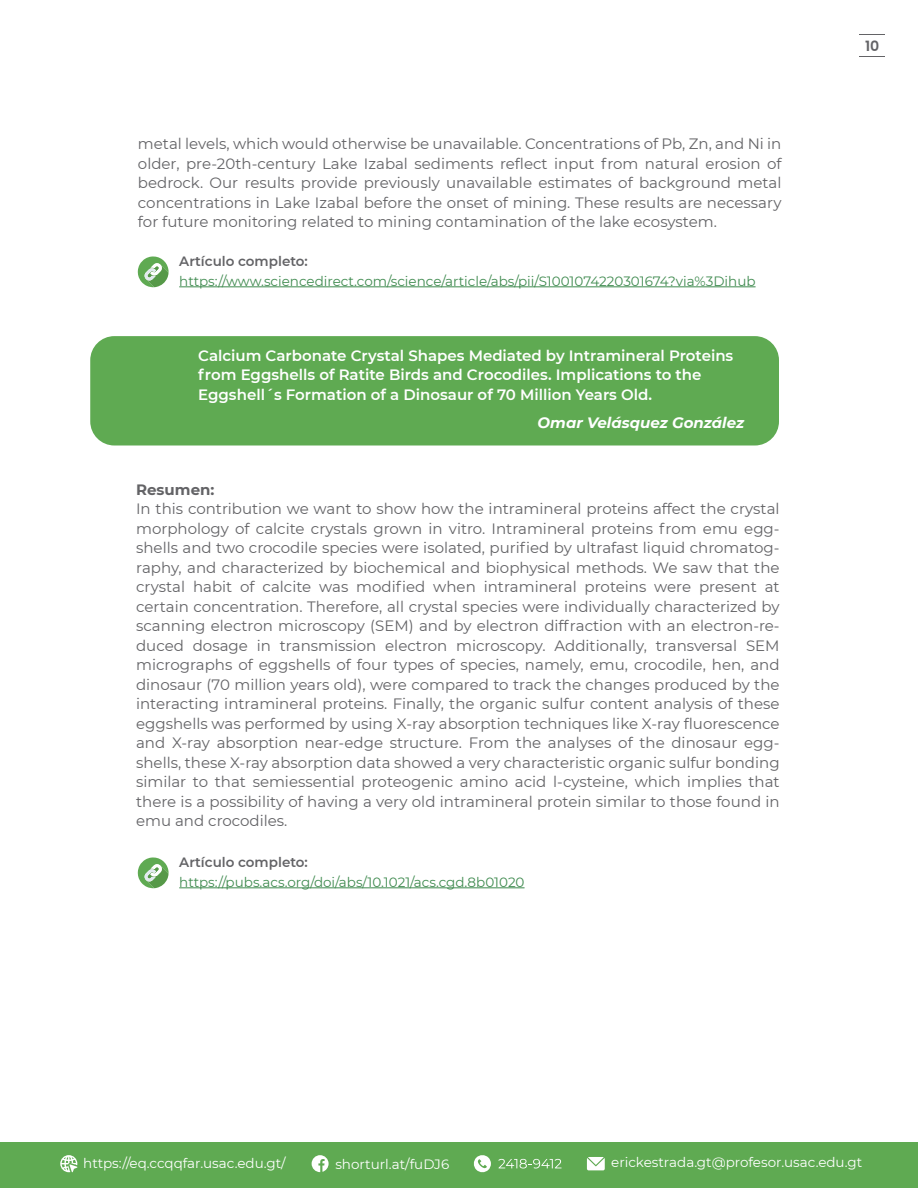
<style>
.page{position:relative;width:918px;height:1188px;background:#fff}
.page>*{position:absolute;margin:0;border:0;box-sizing:border-box;transform-origin:0 0}
.t1{font:15px/19.5px "Montserrat";color:#636366;text-align:justify}
.t2{font:600 15px/19.5px "Montserrat";color:#fff}
.t3{font:italic 700 15px "Montserrat";color:#fff}
.t4{font:700 15px "Montserrat";color:#636366}
.t5{font:600 14.25px "Poppins";color:#636366}
.t6{font:13.5px "Montserrat";color:#408b50}
.t7{font:13.5px "Montserrat";color:#fff}
.t8{font:600 13.5px "Montserrat";color:#636366}
</style>
<div class="page">
<svg style="left:138px;top:256px;width:31px;height:31px"></svg>
<hr style="left:179px;top:286px;width:577px;height:1px;background:#408b50">
<svg style="left:138px;top:857px;width:31px;height:31px"></svg>
<hr style="left:179px;top:887px;width:346px;height:1px;background:#408b50">
<div style="left:90px;top:336px;width:689px;height:110px;background:#5faa52;border-radius:24px"></div>
<div style="left:0;top:1142px;width:918px;height:46px;background:#5faa52"></div>
<svg style="left:312px;top:1155px;width:17px;height:17px"></svg>
<svg style="left:587px;top:1157px;width:18px;height:13px"></svg>
<svg style="left:498px;top:1159px;width:64px;height:9px"></svg>
<svg style="left:473px;top:1155px;width:18px;height:18px"></svg>
<svg style="left:60px;top:1155px;width:17px;height:17px"></svg>
<svg style="left:860px;top:34px;width:25px;height:1px"></svg>
<p class="t1" style="left:138px;top:134px;width:645px">metal levels, which would otherwise be unavailable. Concentrations of Pb, Zn, and Ni in older, pre-20th-century Lake Izabal sediments reflect input from natural erosion of bedrock. Our results provide previously unavailable estimates of background metal concentrations in Lake Izabal before the onset of mining. These results are necessary for future monitoring related to mining contamination of the lake ecosystem.</p>
<p class="t8" style="left:179px;top:252px;width:130px">Artículo completo:</p>
<p class="t6" style="left:179px;top:272px;width:578px">https://www.sciencedirect.com/science/article/abs/pii/S1001074220301674?via%3Dihub</p>
<p class="t2" style="left:198px;top:345px;width:537px">Calcium Carbonate Crystal Shapes Mediated by Intramineral Proteins from Eggshells of Ratite Birds and Crocodiles. Implications to the<br>Eggshell´s Formation of a Dinosaur of 70 Million Years Old.</p>
<p class="t3" style="left:538px;top:412px;width:208px">Omar Velásquez González</p>
<p class="t4" style="left:136px;top:478px;width:80px">Resumen:</p>
<p class="t1" style="left:136px;top:499px;width:645px">In this contribution we want to show how the intramineral proteins affect the crystal morphology of calcite crystals grown in vitro. Intramineral proteins from emu egg&shy;shells and two crocodile species were isolated, purified by ultrafast liquid chromatog&shy;raphy, and characterized by biochemical and biophysical methods. We saw that the crystal habit of calcite was modified when intramineral proteins were present at certain concentration. Therefore, all crystal species were individually characterized by scanning electron microscopy (SEM) and by electron diffraction with an electron-re&shy;duced dosage in transmission electron microscopy. Additionally, transversal SEM micrographs of eggshells of four types of species, namely, emu, crocodile, hen, and dinosaur (70 million years old), were compared to track the changes produced by the interacting intramineral proteins. Finally, the organic sulfur content analysis of these eggshells was performed by using X-ray absorption techniques like X-ray fluorescence and X-ray absorption near-edge structure. From the analyses of the dinosaur egg&shy;shells, these X-ray absorption data showed a very characteristic organic sulfur bonding similar to that semiessential proteogenic amino acid l-cysteine, which implies that there is a possibility of having a very old intramineral protein similar to those found in emu and crocodiles.</p>
<p class="t8" style="left:179px;top:853px;width:130px">Artículo completo:</p>
<p class="t6" style="left:179px;top:873px;width:347px">https://pubs.acs.org/doi/abs/10.1021/acs.cgd.8b01020</p>
<p class="t5" style="left:865px;top:38px;width:16px">10</p>
<p class="t7" style="left:83px;top:1154px;width:204px">https://eq.ccqqfar.usac.edu.gt/</p>
<p class="t7" style="left:335px;top:1155px;width:115px">shorturl.at/fuDJ6</p>
<p class="t7" style="left:611px;top:1153px;width:252px">erickestrada.gt@profesor.usac.edu.gt</p>
</div>
